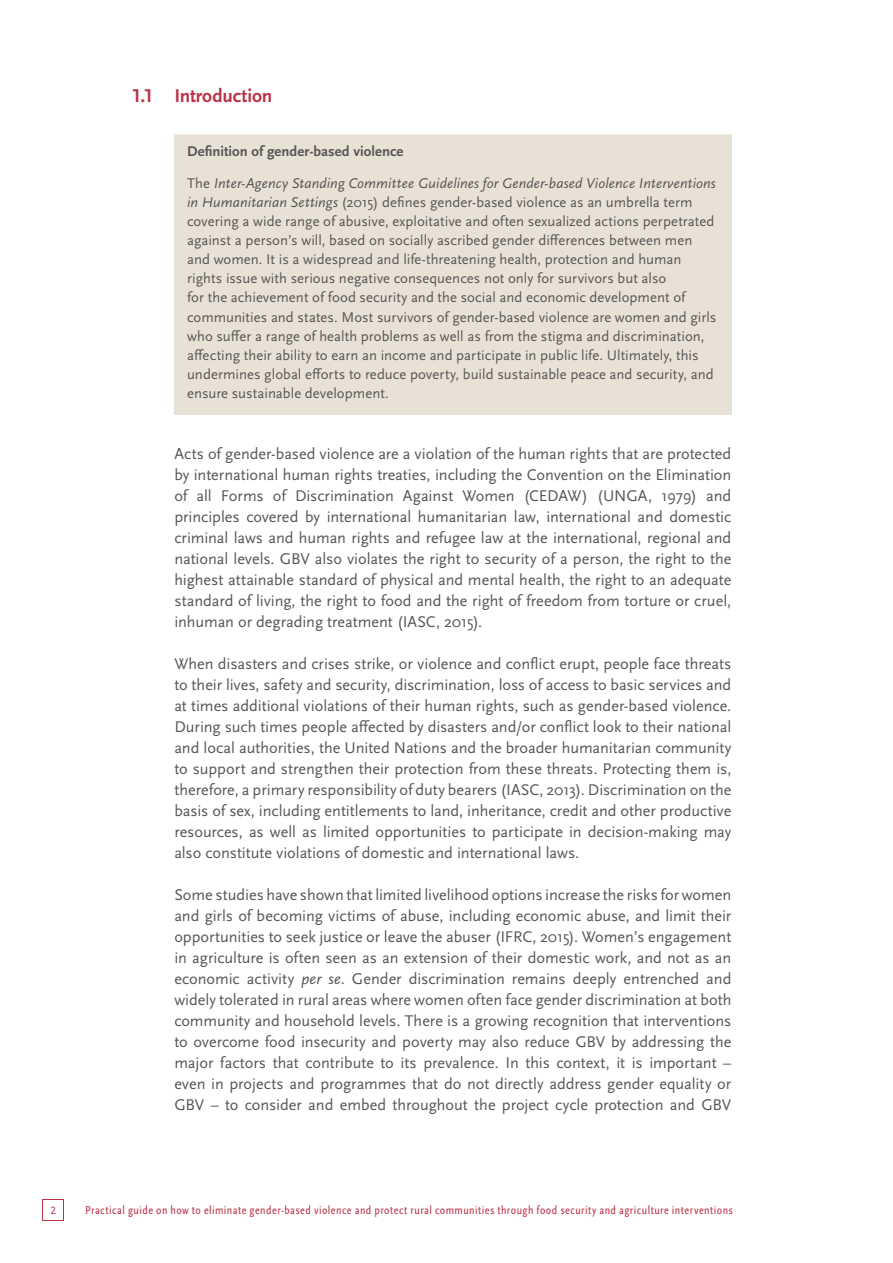
<style>
.page{position:relative;width:893px;height:1263px;background:#fff}
.page>*{position:absolute;margin:0;border:0;box-sizing:border-box;transform-origin:0 0}
.t1{font:700 19.35px "Scala Sans OT";letter-spacing:-.01em;color:#ba3448}
.t2{font:16.2px/21px "Scala Sans OT";letter-spacing:-.005em;color:#575756;text-align:justify}
.t3{font:14.7px/19px "Scala Sans OT";color:#575756}
.t4{font:italic 14.7px/31.8px "Scala Sans OT";letter-spacing:.005em;color:#575756}
.t5{font:condensed 12px "Scala Sans OT";letter-spacing:.035em;color:#ba3448}
.t6{font:11.25px "Scala Sans Caps";color:#ba3448}
.s1{font-weight:700;font-style:normal}
.s2{font-style:normal}
.s3{font-style:italic}
</style>
<div class="page">
<div style="left:43px;top:1199px;width:21px;height:21px;background:#ba3448"></div>
<div style="left:43px;top:1200px;width:20px;height:20px;background:#fff"></div>
<div style="left:174px;top:133px;width:557px;height:282px;background:#e8e1d6"></div>
<hr style="left:174px;top:131px;width:557px;height:3px;background:#fff">
<p class="t1" style="left:132px;top:84px;width:142px">1.1 Introduction</p>
<p class="t4" style="left:187px;top:136px;width:530px"><span class="s1">Definition of gender-based violence<br></span><span class="s2">The</span> Inter-Agency Standing Committee Guidelines for Gender-based Violence Interventions</p>
<p class="t3" style="left:187px;top:193px;width:531px"><span class="s3">in Humanitarian Settings</span> (2015) defines gender-based violence as an umbrella term covering a wide range of abusive, exploitative and often sexualized actions perpetrated against a person’s will, based on socially ascribed gender differences between men and women. It is a widespread and life-threatening health, protection and human rights issue with serious negative consequences not only for survivors but also<br>for the achievement of food security and the social and economic development of communities and states. Most survivors of gender-based violence are women and girls who suffer a range of health problems as well as from the stigma and discrimination, affecting their ability to earn an income and participate in public life. Ultimately, this undermines global efforts to reduce poverty, build sustainable peace and security, and ensure sustainable development.</p>
<p class="t2" style="left:174px;top:443px;width:559px">Acts of gender-based violence are a violation of the human rights that are protected by international human rights treaties, including the Convention on the Elimination of all Forms of Discrimination Against Women (CEDAW) (UNGA, 1979) and principles covered by international humanitarian law, international and domestic criminal laws and human rights and refugee law at the international, regional and national levels. GBV also violates the right to security of a person, the right to the highest attainable standard of physical and mental health, the right to an adequate standard of living, the right to food and the right of freedom from torture or cruel, inhuman or degrading treatment (IASC, 2015).</p>
<p class="t2" style="left:174px;top:653px;width:559px">When disasters and crises strike, or violence and conflict erupt, people face threats to their lives, safety and security, discrimination, loss of access to basic services and at times additional violations of their human rights, such as gender-based violence.<br>During such times people affected by disasters and/or conflict look to their national and local authorities, the United Nations and the broader humanitarian community to support and strengthen their protection from these threats. Protecting them is, therefore, a primary responsibility of duty bearers (IASC, 2013). Discrimination on the basis of sex, including entitlements to land, inheritance, credit and other productive resources, as well as limited opportunities to participate in decision-making may also constitute violations of domestic and international laws.</p>
<p class="t2" style="left:174px;top:884px;width:559px">Some studies have shown that limited livelihood options increase the risks for women and girls of becoming victims of abuse, including economic abuse, and limit their opportunities to seek justice or leave the abuser (IFRC, 2015). Women’s engagement in agriculture is often seen as an extension of their domestic work, and not as an economic activity <span class="s3">per se</span>. Gender discrimination remains deeply entrenched and widely tolerated in rural areas where women often face gender discrimination at both community and household levels. There is a growing recognition that interventions to overcome food insecurity and poverty may also reduce GBV by addressing the major factors that contribute to its prevalence. In this context, it is important – even in projects and programmes that do not directly address gender equality or GBV – to consider and embed throughout the project cycle protection and GBV</p>
<p class="t6" style="left:50px;top:1204px;width:7px">2</p>
<p class="t5" style="left:85px;top:1203px;width:649px">Practical guide on how to eliminate gender-based violence and protect rural communities through food security and agriculture interventions</p>
</div>
